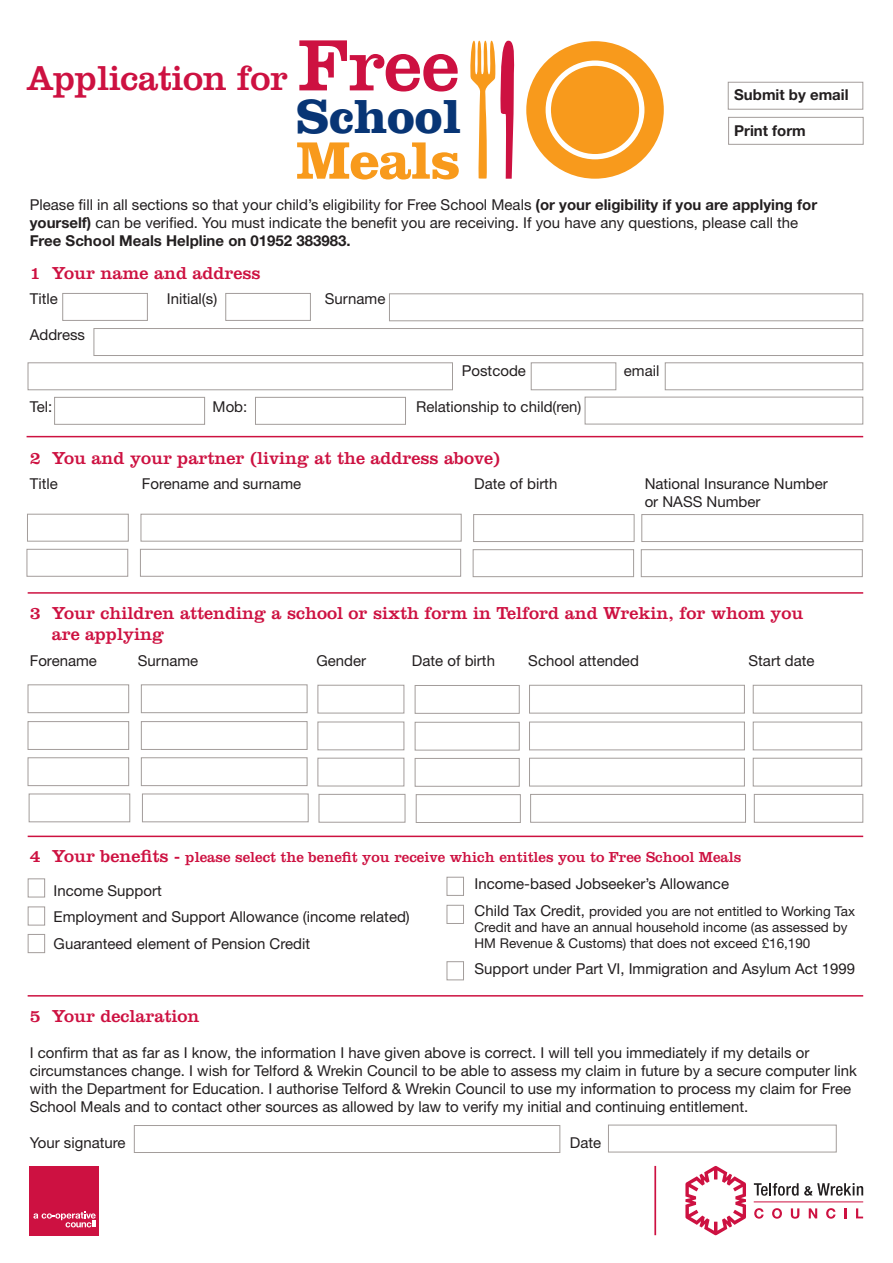
<style>
.page{position:relative;width:893px;height:1263px;background:#fff}
.page>*{position:absolute;margin:0;border:0;box-sizing:border-box;transform-origin:0 0}
.t1{font:700 54.6px "Clarendon LT Std";letter-spacing:-.025em;color:#f89a1c}
.t2{font:700 49.65px "Clarendon LT Std";color:#083575}
.t3{font:36px "Clarendon LT Std";letter-spacing:-.01em;color:#cd1141}
.t4{font:18px/21.6px "Clarendon LT Std";color:#cd1141}
.t5{font:15px/18px "Helvetica Neue LT Std";color:#231f20}
.t6{font:15px "Clarendon LT Std";color:#cd1141}
.t7{font:700 15px "Helvetica Neue LT Std";color:#231f20}
.t8{font:13.5px/16.2px "Helvetica Neue LT Std";color:#231f20}
.s1{font-size:75.45px}
.s2{font-weight:700}
.s3{font-size:18px}
.s4{font-size:15px}
</style>
<div class="page">
<hr style="left:654px;top:1166px;width:2px;height:69px;background:#cd1141">
<svg style="left:754px;top:1183px;width:109px;height:13px"></svg>
<svg style="left:685px;top:1166px;width:61px;height:69px"></svg>
<hr style="left:754px;top:1201px;width:109px;height:1px;background:#cd1141">
<svg style="left:754px;top:1208px;width:10px;height:11px"></svg>
<svg style="left:772px;top:1208px;width:10px;height:11px"></svg>
<svg style="left:791px;top:1208px;width:8px;height:11px"></svg>
<svg style="left:809px;top:1208px;width:8px;height:10px"></svg>
<svg style="left:826px;top:1208px;width:9px;height:11px"></svg>
<svg style="left:844px;top:1208px;width:3px;height:10px"></svg>
<svg style="left:856px;top:1208px;width:7px;height:10px"></svg>
<div style="left:30px;top:1166px;width:69px;height:69px;background:#cd1141"></div>
<svg style="left:33px;top:1212px;width:63px;height:15px"></svg>
<svg style="left:470px;top:40px;width:45px;height:139px"></svg>
<svg style="left:526px;top:41px;width:138px;height:138px"></svg>
<div style="left:551px;top:66px;width:88px;height:88px;background:#f89a1c;border-radius:50%"></div>
<div style="left:62px;top:293px;width:86px;height:28px;border:1px solid #a39d9b"></div>
<div style="left:225px;top:293px;width:86px;height:28px;border:1px solid #a39d9b"></div>
<div style="left:389px;top:293px;width:474px;height:28px;border:1px solid #a39d9b"></div>
<div style="left:94px;top:328px;width:769px;height:28px;border:1px solid #a39d9b"></div>
<div style="left:28px;top:362px;width:425px;height:28px;border:1px solid #a39d9b"></div>
<div style="left:531px;top:362px;width:85px;height:28px;border:1px solid #a39d9b"></div>
<div style="left:665px;top:362px;width:198px;height:28px;border:1px solid #a39d9b"></div>
<div style="left:585px;top:397px;width:278px;height:27px;border:1px solid #a39d9b"></div>
<div style="left:27px;top:514px;width:102px;height:27px;border:1px solid #a39d9b"></div>
<div style="left:141px;top:514px;width:321px;height:27px;border:1px solid #a39d9b"></div>
<div style="left:473px;top:514px;width:161px;height:28px;border:1px solid #a39d9b"></div>
<div style="left:641px;top:514px;width:222px;height:28px;border:1px solid #a39d9b"></div>
<div style="left:28px;top:878px;width:17px;height:19px;border:1px solid #a39d9b"></div>
<div style="left:28px;top:906px;width:17px;height:19px;border:1px solid #a39d9b"></div>
<div style="left:446px;top:877px;width:18px;height:19px;border:1px solid #a39d9b"></div>
<div style="left:446px;top:905px;width:18px;height:19px;border:1px solid #a39d9b"></div>
<div style="left:446px;top:961px;width:18px;height:19px;border:1px solid #a39d9b"></div>
<div style="left:134px;top:1125px;width:426px;height:28px;border:1px solid #a39d9b"></div>
<div style="left:608px;top:1125px;width:229px;height:27px;border:1px solid #a39d9b"></div>
<hr style="left:27px;top:436px;width:836px;height:1px;background:#cd1141">
<hr style="left:28px;top:592px;width:835px;height:2px;background:#cd1141">
<hr style="left:28px;top:836px;width:835px;height:1px;background:#cd1141">
<hr style="left:28px;top:995px;width:835px;height:1px;background:#cd1141">
<div style="left:255px;top:397px;width:151px;height:28px;border:1px solid #a39d9b"></div>
<div style="left:54px;top:397px;width:151px;height:28px;border:1px solid #a39d9b"></div>
<div style="left:27px;top:549px;width:101px;height:28px;border:1px solid #a39d9b"></div>
<div style="left:140px;top:549px;width:321px;height:28px;border:1px solid #a39d9b"></div>
<div style="left:473px;top:549px;width:161px;height:28px;border:1px solid #a39d9b"></div>
<div style="left:641px;top:549px;width:222px;height:28px;border:1px solid #a39d9b"></div>
<div style="left:28px;top:684px;width:101px;height:29px;border:1px solid #a39d9b"></div>
<div style="left:141px;top:684px;width:166px;height:29px;border:1px solid #a39d9b"></div>
<div style="left:317px;top:685px;width:87px;height:28px;border:1px solid #a39d9b"></div>
<div style="left:415px;top:685px;width:105px;height:29px;border:1px solid #a39d9b"></div>
<div style="left:529px;top:685px;width:216px;height:28px;border:1px solid #a39d9b"></div>
<div style="left:753px;top:685px;width:109px;height:28px;border:1px solid #a39d9b"></div>
<div style="left:28px;top:721px;width:101px;height:29px;border:1px solid #a39d9b"></div>
<div style="left:141px;top:721px;width:166px;height:29px;border:1px solid #a39d9b"></div>
<div style="left:317px;top:722px;width:87px;height:28px;border:1px solid #a39d9b"></div>
<div style="left:415px;top:722px;width:105px;height:28px;border:1px solid #a39d9b"></div>
<div style="left:529px;top:722px;width:216px;height:28px;border:1px solid #a39d9b"></div>
<div style="left:753px;top:722px;width:109px;height:28px;border:1px solid #a39d9b"></div>
<div style="left:28px;top:757px;width:101px;height:29px;border:1px solid #a39d9b"></div>
<div style="left:141px;top:757px;width:166px;height:29px;border:1px solid #a39d9b"></div>
<div style="left:317px;top:758px;width:87px;height:28px;border:1px solid #a39d9b"></div>
<div style="left:415px;top:758px;width:105px;height:29px;border:1px solid #a39d9b"></div>
<div style="left:529px;top:758px;width:216px;height:28px;border:1px solid #a39d9b"></div>
<div style="left:753px;top:758px;width:109px;height:28px;border:1px solid #a39d9b"></div>
<div style="left:29px;top:794px;width:101px;height:28px;border:1px solid #a39d9b"></div>
<div style="left:142px;top:794px;width:167px;height:28px;border:1px solid #a39d9b"></div>
<div style="left:319px;top:794px;width:86px;height:28px;border:1px solid #a39d9b"></div>
<div style="left:416px;top:794px;width:105px;height:29px;border:1px solid #a39d9b"></div>
<div style="left:530px;top:794px;width:216px;height:29px;border:1px solid #a39d9b"></div>
<div style="left:754px;top:794px;width:109px;height:29px;border:1px solid #a39d9b"></div>
<div style="left:28px;top:934px;width:17px;height:19px;border:1px solid #a39d9b"></div>
<div style="left:728px;top:82px;width:135px;height:28px;border:1px solid #a39d9b"></div>
<div style="left:728px;top:117px;width:136px;height:28px;border:1px solid #a39d9b"></div>
<p class="t3" style="left:26px;top:57px;width:435px">Application for <span class="s1">Free</span></p>
<p class="t2" style="left:296px;top:86px;width:167px">School</p>
<p class="t1" style="left:296px;top:127px;width:166px">Meals</p>
<p class="t5" style="left:30px;top:195px;width:789px">Please fill in all sections so that your child’s eligibility for Free School Meals <span class="s2">(or your eligibility if you are applying for yourself)</span> can be verified. You must indicate the benefit you are receiving. If you have any questions, please call the<br><span class="s2">Free School Meals Helpline on 01952 383983.</span></p>
<p class="t4" style="left:30px;top:262px;width:232px">1 Your name and address</p>
<p class="t5" style="left:30px;top:290px;width:30px">Title</p>
<p class="t5" style="left:167px;top:290px;width:52px">Initial(s)</p>
<p class="t5" style="left:325px;top:290px;width:62px">Surname</p>
<p class="t5" style="left:30px;top:326px;width:57px">Address</p>
<p class="t5" style="left:462px;top:362px;width:66px">Postcode</p>
<p class="t5" style="left:624px;top:362px;width:37px">email</p>
<p class="t5" style="left:30px;top:398px;width:24px">Tel:</p>
<p class="t5" style="left:213px;top:398px;width:36px">Mob:</p>
<p class="t5" style="left:416px;top:398px;width:167px">Relationship to child(ren)</p>
<p class="t4" style="left:30px;top:447px;width:472px">2 You and your partner (living at the address above)</p>
<p class="t5" style="left:30px;top:475px;width:30px">Title</p>
<p class="t5" style="left:142px;top:475px;width:161px">Forename and surname</p>
<p class="t5" style="left:474px;top:475px;width:85px">Date of birth</p>
<p class="t5" style="left:645px;top:475px;width:185px">National Insurance Number or NASS Number</p>
<p class="t7" style="left:734px;top:85px;width:116px">Submit by email</p>
<p class="t7" style="left:734px;top:121px;width:73px">Print form</p>
<p class="t4" style="left:52px;top:602px;width:753px;text-indent:-22px">3 Your children attending a school or sixth form in Telford and Wrekin, for whom you are applying</p>
<p class="t5" style="left:30px;top:651px;width:69px">Forename</p>
<p class="t5" style="left:138px;top:651px;width:62px">Surname</p>
<p class="t5" style="left:316px;top:651px;width:51px">Gender</p>
<p class="t5" style="left:412px;top:651px;width:85px">Date of birth</p>
<p class="t5" style="left:528px;top:651px;width:112px">School attended</p>
<p class="t5" style="left:748px;top:651px;width:68px">Start date</p>
<p class="t6" style="left:30px;top:848px;width:713px"><span class="s3">4 Your benefits -</span> please select the benefit you receive which entitles you to Free School Meals</p>
<p class="t5" style="left:54px;top:881px;width:110px">Income Support</p>
<p class="t5" style="left:54px;top:908px;width:358px">Employment and Support Allowance (income related)</p>
<p class="t5" style="left:54px;top:934px;width:258px">Guaranteed element of Pension Credit</p>
<p class="t5" style="left:475px;top:874px;width:256px">Income-based Jobseeker’s Allowance</p>
<p class="t8" style="left:475px;top:902px;width:382px"><span class="s4">Child Tax Credit,</span> provided you are not entitled to Working Tax<br>Credit and have an annual household income (as assessed by<br>HM Revenue &amp; Customs) that does not exceed £16,190</p>
<p class="t5" style="left:475px;top:960px;width:382px">Support under Part VI, Immigration and Asylum Act 1999</p>
<p class="t4" style="left:30px;top:1005px;width:171px">5 Your declaration</p>
<p class="t5" style="left:30px;top:1044px;width:829px">I confirm that as far as I know, the information I have given above is correct. I will tell you immediately if my details or circumstances change. I wish for Telford &amp; Wrekin Council to be able to assess my claim in future by a secure computer link with the Department for Education. I authorise Telford &amp; Wrekin Council to use my information to process my claim for Free School Meals and to contact other sources as allowed by law to verify my initial and continuing entitlement.</p>
<p class="t5" style="left:30px;top:1134px;width:97px">Your signature</p>
<p class="t5" style="left:570px;top:1134px;width:33px">Date</p>
</div>
